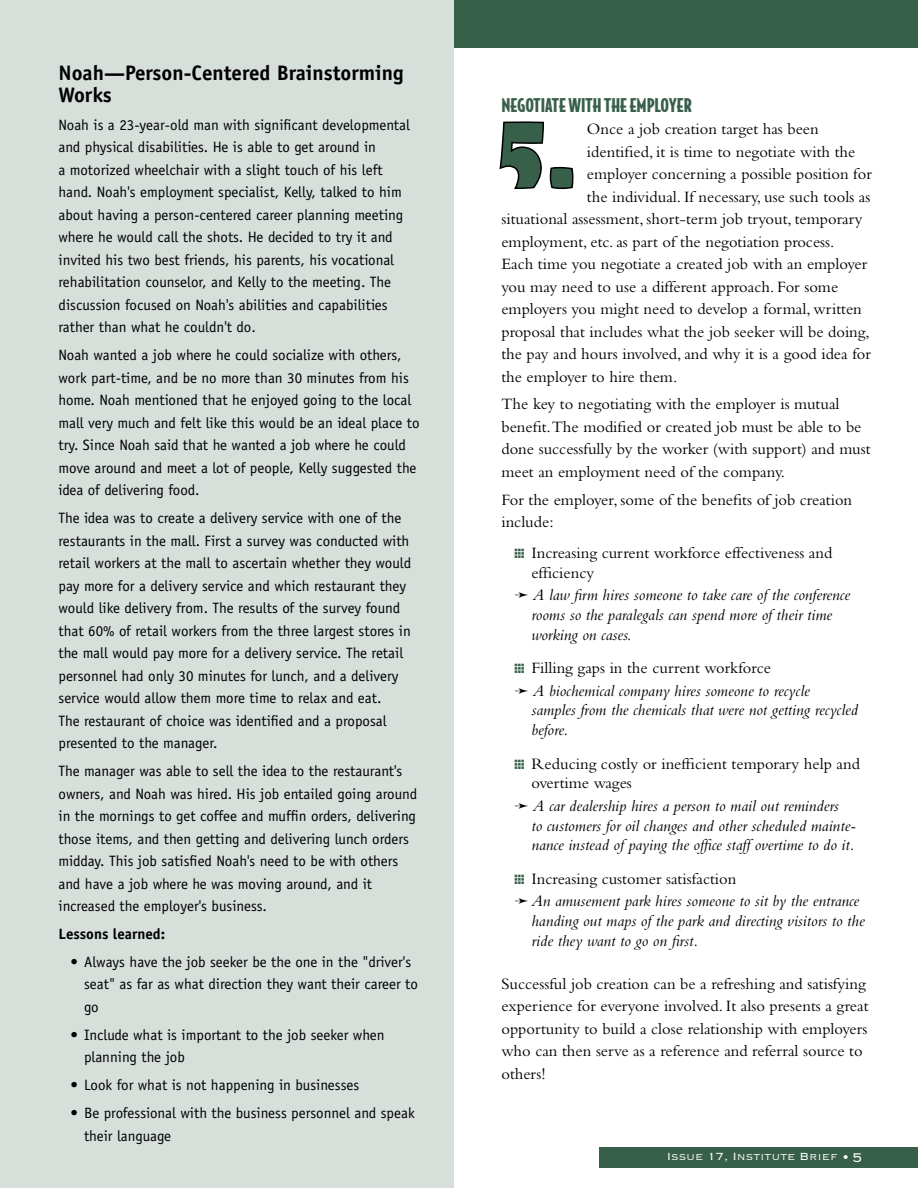
<style>
.page{position:relative;width:918px;height:1188px;background:#fff}
.page>*{position:absolute;margin:0;border:0;box-sizing:border-box;transform-origin:0 0}
.sidebar_header{font:700 21px/22.5px "Officina Sans";color:#000}
.subheader_308{font:900 18px "Bodega Sans";color:#385f4a}
.body_text{font:16.5px/22.5px "Bembo";color:#000}
.bullets_text{font:italic 16.5px/19.8px "Bembo";color:#000}
.bullets_text-2{font:16.5px/19.8px "Bembo";color:#000}
.sidebar{font:15px/22.5px "Officina Sans";color:#000}
.sidebar_bullet{font:15px/22.5px "Officina Sans";color:#000}
.sidebar_subhead{font:700 15px "Officina Sans";color:#000}
.t1{font:13.5px "Copperplate Thirty Two BC";color:#fff}
.s1{color:#385f4a}
.s2{font-family:"Futura BT";font-weight:500;font-stretch:condensed}
.s3{font-size:16.5px}
</style>
<div class="page">
<div style="left:600px;top:1147px;width:318px;height:21px;background:#385f4a"></div>
<div style="left:0;top:0;width:918px;height:47px;background:#385f4a"></div>
<div style="left:0;top:0;width:453px;height:1188px;background:#d7dfdb"></div>
<svg style="left:499px;top:121px;width:75px;height:69px"></svg>
<p class="sidebar_header" style="left:58px;top:61px;width:347px">Noah—Person-Centered Brainstorming<br>Works</p>
<p class="sidebar" style="left:58px;top:114px;width:353px">Noah is a 23-year-old man with significant developmental and physical disabilities. He is able to get around in<br>a motorized wheelchair with a slight touch of his left hand. Noah's employment specialist, Kelly, talked to him about having a person-centered career planning meeting where he would call the shots. He decided to try it and invited his two best friends, his parents, his vocational rehabilitation counselor, and Kelly to the meeting. The discussion focused on Noah's abilities and capabilities rather than what he couldn't do.</p>
<p class="sidebar" style="left:58px;top:344px;width:363px">Noah wanted a job where he could socialize with others, work part-time, and be no more than 30 minutes from his home. Noah mentioned that he enjoyed going to the local mall very much and felt like this would be an ideal place to try. Since Noah said that he wanted a job where he could move around and meet a lot of people, Kelly suggested the idea of delivering food.</p>
<p class="sidebar" style="left:58px;top:507px;width:354px">The idea was to create a delivery service with one of the restaurants in the mall. First a survey was conducted with retail workers at the mall to ascertain whether they would pay more for a delivery service and which restaurant they would like delivery from. The results of the survey found that 60% of retail workers from the three largest stores in the mall would pay more for a delivery service. The retail personnel had only 30 minutes for lunch, and a delivery service would allow them more time to relax and eat.<br>The restaurant of choice was identified and a proposal presented to the manager.</p>
<p class="sidebar" style="left:58px;top:760px;width:360px">The manager was able to sell the idea to the restaurant's owners, and Noah was hired. His job entailed going around in the mornings to get coffee and muffin orders, delivering those items, and then getting and delivering lunch orders midday. This job satisfied Noah's need to be with others and have a job where he was moving around, and it increased the employer's business.</p>
<p class="sidebar_subhead" style="left:58px;top:925px;width:108px">Lessons learned:</p>
<p class="sidebar_bullet" style="left:84px;top:951px;width:335px;text-indent:-14px">• Always have the job seeker be the one in the "driver's seat" as far as what direction they want their career to go</p>
<p class="sidebar_bullet" style="left:84px;top:1024px;width:302px;text-indent:-14px">• Include what is important to the job seeker when planning the job</p>
<p class="sidebar_bullet" style="left:70px;top:1074px;width:290px">• Look for what is not happening in businesses</p>
<p class="sidebar_bullet" style="left:84px;top:1102px;width:332px;text-indent:-14px">• Be professional with the business personnel and speak their language</p>
<p class="subheader_308" style="left:501px;top:93px;width:192px">NEGOTIATE WITH THE EMPLOYER</p>
<p class="body_text" style="left:587px;top:117px;width:233px">Once a job creation target has been</p>
<p class="body_text" style="left:587px;top:140px;width:270px">identified, it is time to negotiate with the</p>
<p class="body_text" style="left:587px;top:162px;width:286px">employer concerning a possible position for</p>
<p class="body_text" style="left:587px;top:185px;width:285px">the individual. If necessary, use such tools as</p>
<p class="body_text" style="left:501px;top:207px;width:363px">situational assessment, short-term job tryout, temporary</p>
<p class="body_text" style="left:501px;top:230px;width:335px">employment, etc. as part of the negotiation process.</p>
<p class="body_text" style="left:501px;top:252px;width:367px">Each time you negotiate a created job with an employer</p>
<p class="body_text" style="left:501px;top:275px;width:338px">you may need to use a different approach. For some</p>
<p class="body_text" style="left:501px;top:297px;width:362px">employers you might need to develop a formal, written</p>
<p class="body_text" style="left:501px;top:320px;width:370px">proposal that includes what the job seeker will be doing,</p>
<p class="body_text" style="left:501px;top:342px;width:371px">the pay and hours involved, and why it is a good idea for</p>
<p class="body_text" style="left:501px;top:365px;width:177px">the employer to hire them.</p>
<p class="body_text" style="left:501px;top:393px;width:371px">The key to negotiating with the employer is mutual benefit.The modified or created job must be able to be done successfully by the worker (with support) and must meet an employment need of the company.</p>
<p class="body_text" style="left:501px;top:488px;width:352px">For the employer, some of the benefits of job creation include:</p>
<p class="bullets_text-2" style="left:531px;top:543px;width:302px;text-indent:-16px"><span class="s1">●</span> Increasing current workforce effectiveness and efficiency</p>
<p class="bullets_text" style="left:531px;top:585px;width:320px;text-indent:-16px">➛ A law firm hires someone to take care of the conference rooms so the paralegals can spend more of their time working on cases.</p>
<p class="bullets_text-2" style="left:515px;top:658px;width:258px"><span class="s1">●</span> Filling gaps in the current workforce</p>
<p class="bullets_text" style="left:531px;top:680px;width:328px;text-indent:-16px">➛ A biochemical company hires someone to recycle samples from the chemicals that were not getting recycled before.</p>
<p class="bullets_text-2" style="left:531px;top:753px;width:330px;text-indent:-16px"><span class="s1">●</span> Reducing costly or inefficient temporary help and overtime wages</p>
<p class="bullets_text" style="left:531px;top:795px;width:326px;text-indent:-16px">➛ A car dealership hires a person to mail out reminders<br>to customers for oil changes and other scheduled mainte&shy;nance instead of paying the office staff overtime to do it.</p>
<p class="bullets_text-2" style="left:515px;top:868px;width:223px"><span class="s1">●</span> Increasing customer satisfaction</p>
<p class="bullets_text" style="left:531px;top:891px;width:335px;text-indent:-16px">➛ An amusement park hires someone to sit by the entrance handing out maps of the park and directing visitors to the ride they want to go on first.</p>
<p class="body_text" style="left:501px;top:972px;width:369px">Successful job creation can be a refreshing and satisfying experience for everyone involved. It also presents a great opportunity to build a close relationship with employers who can then serve as a reference and referral source to others!</p>
<p class="t1" style="left:667px;top:1150px;width:197px">Issue 17, Institute Brief <span class="s2">•</span> <span class="s3">5</span></p>
</div>
